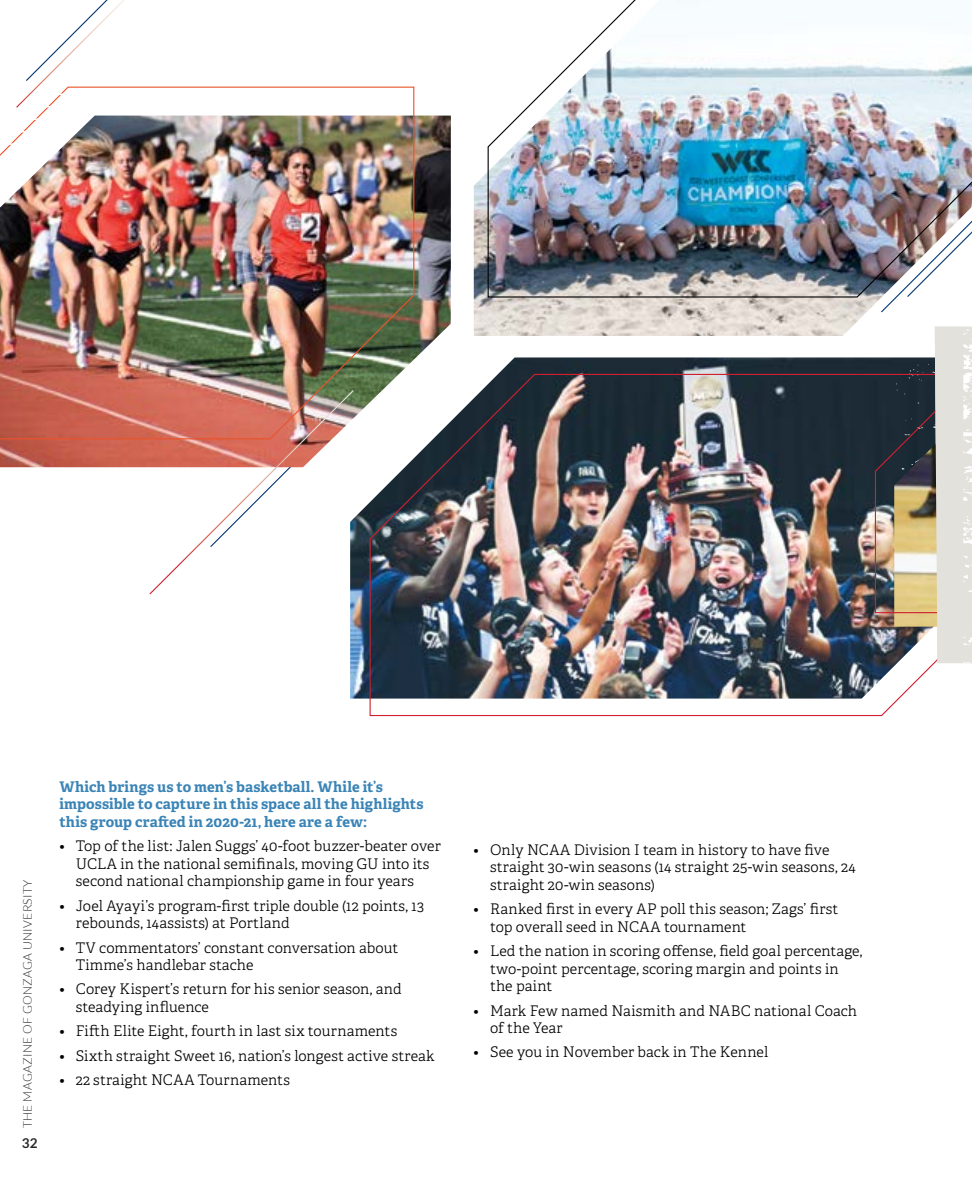
<style>
.page{position:relative;width:972px;height:1188px;background:#fff}
.page>*{position:absolute;margin:0;border:0;box-sizing:border-box;transform-origin:0 0}
.t1{font:300 14.7px/17.5px "Adelle";letter-spacing:.01em;color:#000}
.t2{font:700 14.7px/17.5px "Adelle";letter-spacing:.005em;color:#3a84b6}
.t3{font:700 13.5px "Lato";color:#292829}
.t4{font:300 12px "Lato";letter-spacing:.025em;color:#292829}
</style>
<div class="page">
<img style="left:0;top:116px;width:451px;height:351px">
<img style="left:350px;top:357px;width:524px;height:342px">
<img style="left:474px;top:173px;width:400px;height:163px">
<img style="left:0;top:86px;width:415px;height:354px">
<img style="left:487px;top:0;width:485px;height:298px">
<img style="left:369px;top:373px;width:524px;height:344px">
<svg style="left:0;top:156px;width:16px;height:1px"></svg>
<hr style="left:0;top:143px;width:27px;height:2px;background:#fff">
<hr style="left:0;top:131px;width:37px;height:1px;background:#fff">
<hr style="left:0;top:118px;width:49px;height:2px;background:#fff">
<hr style="left:8px;top:106px;width:55px;height:2px;background:#fff">
<hr style="left:478px;top:76px;width:55px;height:2px;background:#fff">
<hr style="left:489px;top:64px;width:55px;height:2px;background:#fff">
<hr style="left:500px;top:52px;width:55px;height:1px;background:#fff">
<hr style="left:510px;top:39px;width:55px;height:2px;background:#fff">
<hr style="left:522px;top:27px;width:55px;height:1px;background:#fff">
<hr style="left:536px;top:14px;width:55px;height:2px;background:#fff">
<hr style="left:548px;top:2px;width:55px;height:1px;background:#fff">
<svg style="left:15px;top:0;width:278px;height:109px"></svg>
<svg style="left:148px;top:377px;width:232px;height:219px"></svg>
<hr style="left:224px;top:593px;width:55px;height:2px;background:#fff">
<hr style="left:224px;top:581px;width:55px;height:2px;background:#fff">
<img style="left:874px;top:84px;width:98px;height:621px">
<p class="t4" style="left:21px;top:1128px;width:250px;rotate:-90deg">THE MAGAZINE OF GONZAGA UNIVERSITY</p>
<p class="t3" style="left:22px;top:1135px;width:17px">32</p>
<p class="t2" style="left:59px;top:778px;width:366px">Which brings us to men’s basketball. While it’s impossible to capture in this space all the highlights this group crafted in 2020-21, here are a few:</p>
<p class="t1" style="left:76px;top:838px;width:366px;text-indent:-16px">• Top of the list: Jalen Suggs’ 40-foot buzzer-beater over<br>UCLA in the national semifinals, moving GU into its second national championship game in four years</p>
<p class="t1" style="left:76px;top:897px;width:350px;text-indent:-16px">• Joel Ayayi’s program-first triple double (12 points, 13 rebounds, 14assists) at Portland</p>
<p class="t1" style="left:76px;top:939px;width:324px;text-indent:-16px">• TV commentators’ constant conversation about<br>Timme’s handlebar stache</p>
<p class="t1" style="left:76px;top:981px;width:327px;text-indent:-16px">• Corey Kispert’s return for his senior season, and steadying influence</p>
<p class="t1" style="left:59px;top:1023px;width:339px">• Fifth Elite Eight, fourth in last six tournaments</p>
<p class="t1" style="left:59px;top:1047px;width:377px">• Sixth straight Sweet 16, nation’s longest active streak</p>
<p class="t1" style="left:59px;top:1071px;width:232px">• 22 straight NCAA Tournaments</p>
<p class="t1" style="left:490px;top:841px;width:367px;text-indent:-16px">• Only NCAA Division I team in history to have five straight 30-win seasons (14 straight 25-win seasons, 24 straight 20-win seasons)</p>
<p class="t1" style="left:490px;top:901px;width:350px;text-indent:-16px">• Ranked first in every AP poll this season; Zags’ first top overall seed in NCAA tournament</p>
<p class="t1" style="left:490px;top:942px;width:374px;text-indent:-16px">• Led the nation in scoring offense, field goal percentage, two-point percentage, scoring margin and points in the paint</p>
<p class="t1" style="left:490px;top:1002px;width:369px;text-indent:-16px">• Mark Few named Naismith and NABC national Coach of the Year</p>
<p class="t1" style="left:474px;top:1044px;width:296px">• See you in November back in The Kennel</p>
</div>
